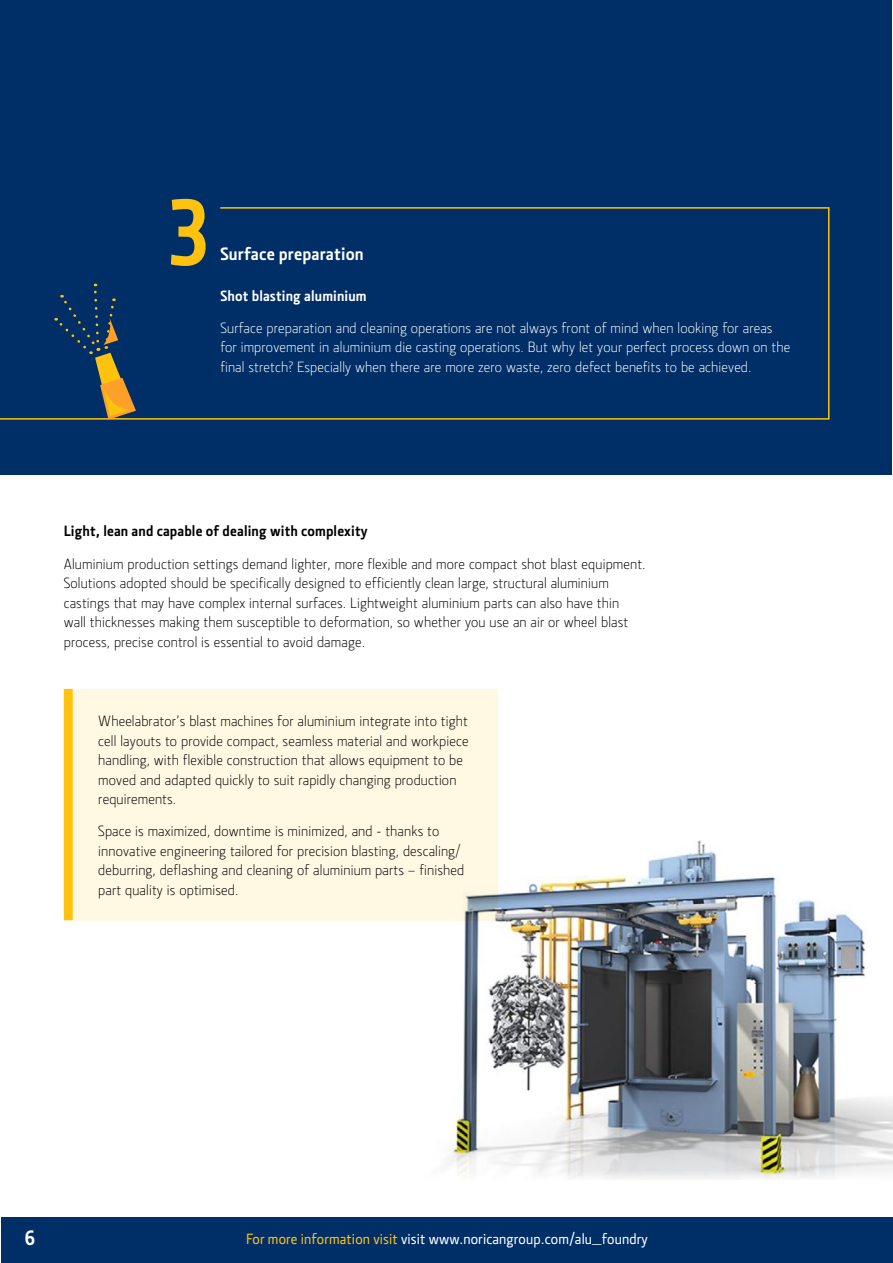
<style>
.page{position:relative;width:893px;height:1263px;background:#fff}
.page>*{position:absolute;margin:0;border:0;box-sizing:border-box;transform-origin:0 0}
.t1{font:95.55px "Section Bold Caps";color:#ffc20e}
.t2{font:700 21px "Section";color:#fff}
.t3{font:700 18px "Section";letter-spacing:.01em;color:#fff}
.t4{font:300 15px/19.5px "Section";letter-spacing:.01em;color:#000}
.t5{font:300 15px/19.5px "Section";letter-spacing:.01em;color:#fff}
.t6{font:500 15px "Section";letter-spacing:.01em;color:#fff}
.t7{font:700 15px "Section";letter-spacing:.01em;color:#000}
.t8{font:700 15px "Section";letter-spacing:.01em;color:#fff}
.s1{color:#ffc20e}
</style>
<div class="page">
<div style="left:1px;top:0;width:891px;height:474px;background:#002f67"></div>
<svg style="left:0;top:206px;width:830px;height:214px"></svg>
<svg style="left:55px;top:284px;width:81px;height:136px"></svg>
<div style="left:1px;top:1217px;width:892px;height:46px;background:#002f67"></div>
<div style="left:73px;top:689px;width:424px;height:231px;background:#fff8e2"></div>
<img style="left:383px;top:829px;width:510px;height:350px">
<div style="left:64px;top:689px;width:9px;height:231px;background:#ffc20e"></div>
<h1 class="t1" style="left:162px;top:170px;width:50px">3</h1>
<p class="t3" style="left:220px;top:242px;width:145px">Surface preparation</p>
<p class="t8" style="left:220px;top:286px;width:148px">Shot blasting aluminium</p>
<p class="t5" style="left:220px;top:318px;width:571px">Surface preparation and cleaning operations are not always front of mind when looking for areas for improvement in aluminium die casting operations. But why let your perfect process down on the final stretch? Especially when there are more zero waste, zero defect benefits to be achieved.</p>
<p class="t7" style="left:64px;top:521px;width:305px">Light, lean and capable of dealing with complexity</p>
<p class="t4" style="left:64px;top:554px;width:583px">Aluminium production settings demand lighter, more flexible and more compact shot blast equipment.<br>Solutions adopted should be specifically designed to efficiently clean large, structural aluminium castings that may have complex internal surfaces. Lightweight aluminium parts can also have thin<br>wall thicknesses making them susceptible to deformation, so whether you use an air or wheel blast process, precise control is essential to avoid damage.</p>
<p class="t4" style="left:98px;top:711px;width:372px">Wheelabrator’s blast machines for aluminium integrate into tight cell layouts to provide compact, seamless material and workpiece handling, with flexible construction that allows equipment to be moved and adapted quickly to suit rapidly changing production requirements.</p>
<p class="t4" style="left:98px;top:821px;width:367px">Space is maximized, downtime is minimized, and - thanks to innovative engineering tailored for precision blasting, descaling/ deburring, deflashing and cleaning of aluminium parts – finished part quality is optimised.</p>
<h2 class="t2" style="left:24px;top:1224px;width:12px">6</h2>
<p class="t6" style="left:246px;top:1229px;width:403px"><span class="s1">For more information visit</span> visit www.noricangroup.com/alu_foundry</p>
</div>
